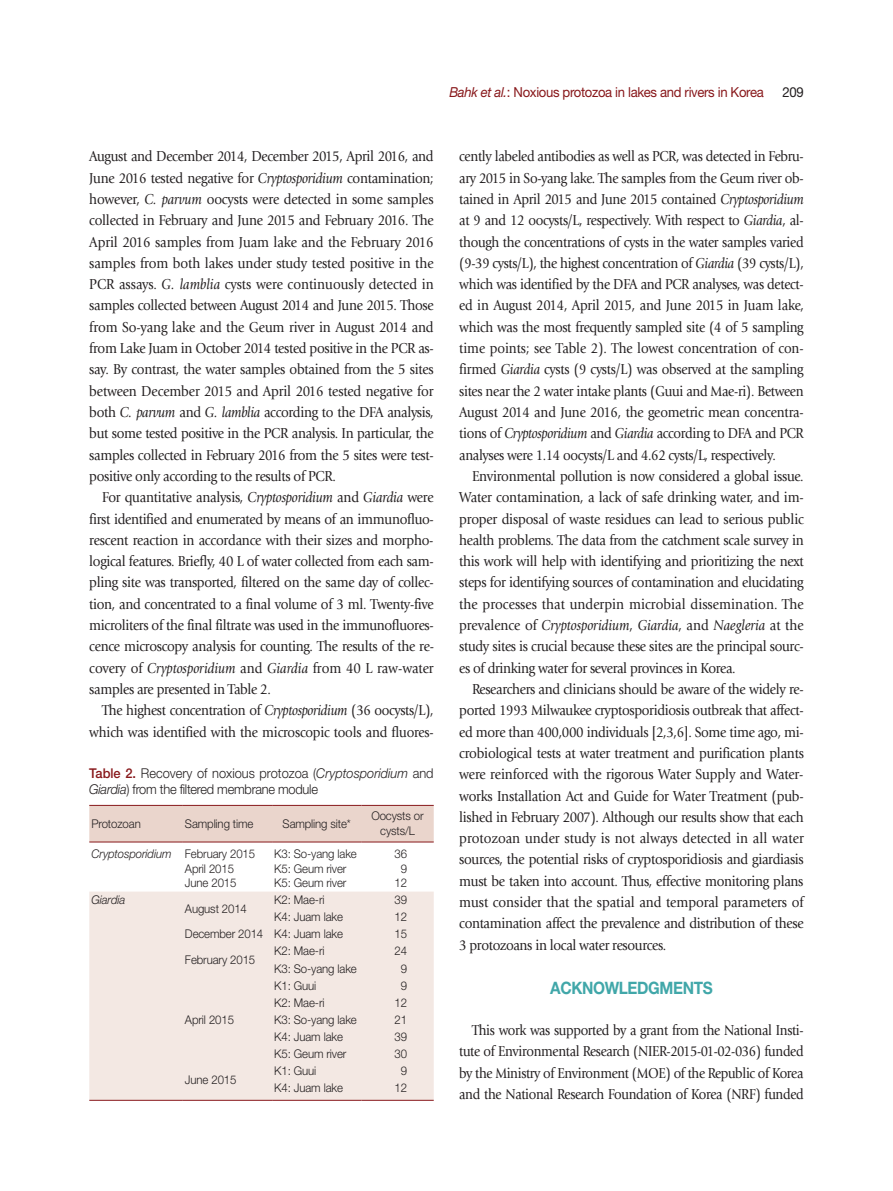
<style>
.page{position:relative;width:893px;height:1191px;background:#fff}
.page>*{position:absolute;margin:0;border:0;box-sizing:border-box;transform-origin:0 0}
.t1{font:700 17.1px "Helvetica Neue LT Std";letter-spacing:-.025em;color:#41a7a9;scale:.9 1}
.t2{font:15px/21.3px "Giovanni Std";letter-spacing:-.025em;color:#231f20;text-align:justify;scale:.9 1}
.t3{font:15px/21.3px "Giovanni Std";letter-spacing:-.025em;color:#231f20;text-align:right;scale:.89 1}
.t4{font:15px/21.3px "Giovanni Std";letter-spacing:-.025em;color:#231f20;text-align:justify;scale:.88 1}
.t5{font:13.8px "Helvetica Neue LT Std";letter-spacing:-.025em;color:#88181b;scale:.95 1}
.t6{font:13.8px "Helvetica Neue LT Std";color:#231f20;scale:.95 1}
.t7{font:300 13.5px/16.2px "Helvetica Neue LT Std";letter-spacing:-.02em;color:#231f20;scale:.95 1}
.t8{font:300 12px/14.4px "Helvetica Neue LT Std";letter-spacing:-.01em;color:#231f20;text-align:center;scale:.95 1}
.t9{font:italic 300 12px "Helvetica Neue LT Std";letter-spacing:-.01em;color:#231f20;scale:.95 1}
.s1{font-style:italic}
.s2{font-weight:500;color:#88181b}
</style>
<div class="page">
<div style="left:89px;top:806px;width:345px;height:37px;background:#ead5cc"></div>
<div style="left:89px;top:891px;width:345px;height:209px;background:#f3e8e3"></div>
<hr style="left:89px;top:805px;width:94px;height:1px;background:#88181b">
<hr style="left:183px;top:805px;width:89px;height:1px;background:#88181b">
<hr style="left:272px;top:805px;width:89px;height:1px;background:#88181b">
<hr style="left:361px;top:805px;width:73px;height:1px;background:#88181b">
<hr style="left:89px;top:841px;width:94px;height:1px;background:#88181b">
<hr style="left:183px;top:841px;width:89px;height:1px;background:#88181b">
<hr style="left:272px;top:841px;width:89px;height:1px;background:#88181b">
<hr style="left:361px;top:841px;width:73px;height:1px;background:#88181b">
<hr style="left:89px;top:1100px;width:94px;height:1px;background:#88181b">
<hr style="left:272px;top:1100px;width:89px;height:1px;background:#88181b">
<hr style="left:361px;top:1100px;width:73px;height:1px;background:#88181b">
<hr style="left:183px;top:1100px;width:89px;height:1px;background:#88181b">
<p class="t5" style="left:449px;top:83px;width:332px"><span class="s1">Bahk et al.</span>: Noxious protozoa in lakes and rivers in Korea</p>
<p class="t6" style="left:782px;top:83px;width:24px">209</p>
<p class="t2" style="left:89px;top:146px;width:384px">August and December 2014, December 2015, April 2016, and June 2016 tested negative for <span class="s1">Cryptosporidium</span> contamination; however, <span class="s1">C. parvum</span> oocysts were detected in some samples collected in February and June 2015 and February 2016. The April 2016 samples from Juam lake and the February 2016 samples from both lakes under study tested positive in the PCR assays. <span class="s1">G. lamblia</span> cysts were continuously detected in samples collected between August 2014 and June 2015. Those from So-yang lake and the Geum river in August 2014 and from Lake Juam in October 2014 tested positive in the PCR as&shy;say. By contrast, the water samples obtained from the 5 sites between December 2015 and April 2016 tested negative for both <span class="s1">C. parvum</span> and <span class="s1">G. lamblia</span> according to the DFA analysis, but some tested positive in the PCR analysis. In particular, the samples collected in February 2016 from the 5 sites were test&shy;positive only according to the results of PCR.</p>
<p class="t2" style="left:89px;top:487px;width:384px;text-indent:13px">For quantitative analysis, <span class="s1">Cryptosporidium</span> and <span class="s1">Giardia</span> were first identified and enumerated by means of an immunofluo&shy;rescent reaction in accordance with their sizes and morpho&shy;logical features. Briefly, 40 L of water collected from each sam&shy;pling site was transported, filtered on the same day of collec&shy;tion, and concentrated to a final volume of 3 ml. Twenty-five microliters of the final filtrate was used in the immunofluores&shy;cence microscopy analysis for counting. The results of the re&shy;covery of <span class="s1">Cryptosporidium</span> and <span class="s1">Giardia</span> from 40 L raw-water samples are presented in Table 2.</p>
<p class="t3" style="left:89px;top:700px;width:388px">The highest concentration of <span class="s1">Cryptosporidium</span> (36 oocysts/L), which was identified with the microscopic tools and fluores-</p>
<p class="t7" style="left:89px;top:765px;width:364px"><span class="s2">Table 2.</span> Recovery of noxious protozoa (<span class="s1">Cryptosporidium</span> and<br><span class="s1">Giardia</span>) from the filtered membrane module</p>
<p class="t8" style="left:91px;top:816px;width:53px">Protozoan</p>
<p class="t8" style="left:185px;top:816px;width:74px">Sampling time</p>
<p class="t8" style="left:283px;top:816px;width:73px">Sampling site*</p>
<p class="t8" style="left:371px;top:808px;width:57px">Oocysts or cysts/L</p>
<p class="t8" style="left:185px;top:846px;width:75px;text-align:left;text-indent:-94px"><span class="s1">Cryptosporidium</span> February 2015<br>April 2015<br>June 2015</p>
<p class="t8" style="left:274px;top:846px;width:88px;text-align:left">K3: So-yang lake<br>K5: Geum river<br>K5: Geum river</p>
<p class="t8" style="left:395px;top:846px;width:15px">36<br>9<br>12</p>
<p class="t9" style="left:91px;top:892px;width:37px">Giardia</p>
<p class="t8" style="left:185px;top:901px;width:67px">August 2014</p>
<p class="t8" style="left:274px;top:892px;width:54px">K2: Mae-ri</p>
<p class="t8" style="left:395px;top:892px;width:15px">39</p>
<p class="t8" style="left:274px;top:909px;width:74px">K4: Juam lake</p>
<p class="t8" style="left:395px;top:909px;width:15px">12</p>
<p class="t8" style="left:185px;top:926px;width:168px">December 2014 K4: Juam lake</p>
<p class="t8" style="left:395px;top:926px;width:15px">15</p>
<p class="t8" style="left:185px;top:952px;width:75px">February 2015</p>
<p class="t8" style="left:274px;top:943px;width:54px">K2: Mae-ri</p>
<p class="t8" style="left:395px;top:943px;width:15px">24</p>
<p class="t8" style="left:274px;top:960px;width:88px">K3: So-yang lake</p>
<p class="t8" style="left:401px;top:960px;width:8px">9</p>
<p class="t8" style="left:185px;top:1012px;width:53px">April 2015</p>
<p class="t8" style="left:185px;top:1072px;width:56px">June 2015</p>
<p class="t8" style="left:274px;top:978px;width:46px">K1: Guui</p>
<p class="t8" style="left:401px;top:978px;width:8px">9</p>
<p class="t8" style="left:274px;top:995px;width:54px">K2: Mae-ri</p>
<p class="t8" style="left:395px;top:995px;width:15px">12</p>
<p class="t8" style="left:274px;top:1012px;width:88px">K3: So-yang lake</p>
<p class="t8" style="left:395px;top:1012px;width:15px">21</p>
<p class="t8" style="left:274px;top:1029px;width:74px">K4: Juam lake</p>
<p class="t8" style="left:395px;top:1029px;width:15px">39</p>
<p class="t8" style="left:274px;top:1046px;width:78px">K5: Geum river</p>
<p class="t8" style="left:395px;top:1046px;width:15px">30</p>
<p class="t8" style="left:274px;top:1063px;width:46px">K1: Guui</p>
<p class="t8" style="left:401px;top:1063px;width:8px">9</p>
<p class="t8" style="left:274px;top:1080px;width:74px">K4: Juam lake</p>
<p class="t8" style="left:395px;top:1080px;width:15px">12</p>
<p class="t3" style="left:459px;top:146px;width:389px;text-align:justify">cently labeled antibodies as well as PCR, was detected in Febru&shy;ary 2015 in So-yang lake. The samples from the Geum river ob&shy;tained in April 2015 and June 2015 contained <span class="s1">Cryptosporidium </span>at 9 and 12 oocysts/L, respectively. With respect to <span class="s1">Giardia</span>, al&shy;though the concentrations of cysts in the water samples varied (9-39 cysts/L), the highest concentration of <span class="s1">Giardia</span> (39 cysts/L), which was identified by the DFA and PCR analyses, was detect&shy;ed in August 2014, April 2015, and June 2015 in Juam lake, which was the most frequently sampled site (4 of 5 sampling time points; see Table 2). The lowest concentration of con&shy;firmed <span class="s1">Giardia</span> cysts (9 cysts/L) was observed at the sampling sites near the 2 water intake plants (Guui and Mae-ri). Between August 2014 and June 2016, the geometric mean concentra&shy;tions of <span class="s1">Cryptosporidium</span> and <span class="s1">Giardia</span> according to DFA and PCR analyses were 1.14 oocysts/L and 4.62 cysts/L, respectively.</p>
<p class="t2" style="left:459px;top:465px;width:384px;text-indent:13px">Environmental pollution is now considered a global issue.<br>Water contamination, a lack of safe drinking water, and im&shy;proper disposal of waste residues can lead to serious public health problems. The data from the catchment scale survey in this work will help with identifying and prioritizing the next steps for identifying sources of contamination and elucidating the processes that underpin microbial dissemination. The prevalence of <span class="s1">Cryptosporidium</span>, <span class="s1">Giardia</span>, and <span class="s1">Naegleria</span> at the study sites is crucial because these sites are the principal sourc&shy;es of drinking water for several provinces in Korea.</p>
<p class="t2" style="left:459px;top:678px;width:384px;text-indent:13px">Researchers and clinicians should be aware of the widely re&shy;ported 1993 Milwaukee cryptosporidiosis outbreak that affect&shy;ed more than 400,000 individuals [2,3,6]. Some time ago, mi&shy;crobiological tests at water treatment and purification plants were reinforced with the rigorous Water Supply and Water&shy;works Installation Act and Guide for Water Treatment (pub&shy;lished in February 2007). Although our results show that each protozoan under study is not always detected in all water sources, the potential risks of cryptosporidiosis and giardiasis must be taken into account. Thus, effective monitoring plans must consider that the spatial and temporal parameters of contamination affect the prevalence and distribution of these 3 protozoans in local water resources.</p>
<p class="t1" style="left:550px;top:977px;width:182px">ACKNOWLEDGMENTS</p>
<p class="t4" style="left:459px;top:1019px;width:393px;text-indent:13px">This work was supported by a grant from the National Insti&shy;tute of Environmental Research (NIER-2015-01-02-036) funded by the Ministry of Environment (MOE) of the Republic of Korea and the National Research Foundation of Korea (NRF) funded</p>
</div>
